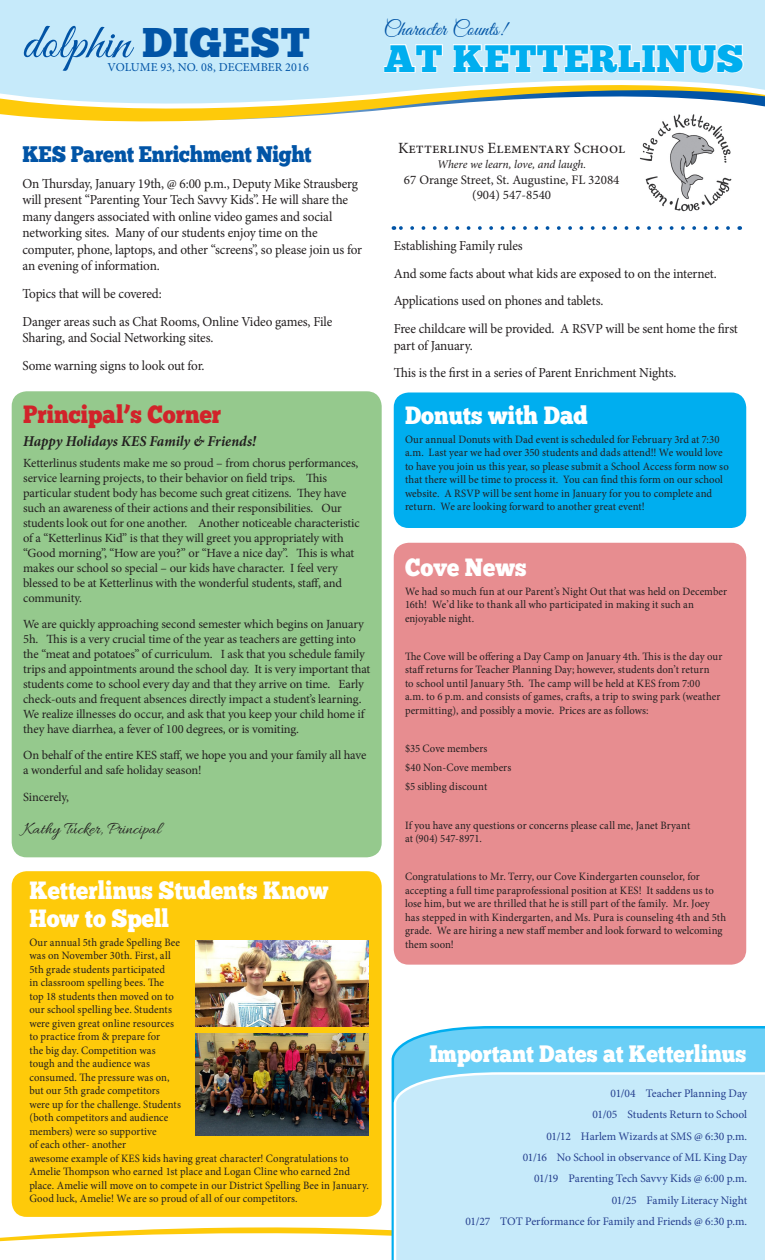
<style>
.page{position:relative;width:765px;height:1260px;background:#fff}
.page>*{position:absolute;margin:0;border:0;box-sizing:border-box;transform-origin:0 0}
.t1{font:50.12px "Great Vibes";letter-spacing:.01em;color:#0154a6}
.t2{font:41.5px "Chunk Five";letter-spacing:.02em;color:#0154a6}
.t3{font:38.25px "Chunk Five";letter-spacing:.01em;color:#00aeef}
.Article_Title{font:25px/27.5px "Chunk Five";color:#fff;scale:.9 1}
.Article_Title-2{font:25px "Chunk Five";color:#d1232a;scale:.9 1}
.Article_Title-3{font:23.75px "Chunk Five";color:#fff;scale:.9 1}
.Article_Title-4{font:22.5px "Chunk Five";letter-spacing:-.015em;color:#0154a6;scale:.9 1}
.t4{font:20.62px "Great Vibes";letter-spacing:.01em;color:#0154a6}
.t5{font:17.5px "Allura";color:#231f20}
.t6{font:15.62px "Minion Pro";color:#231f20}
.Body_Text{font:italic 700 15px "Minion Pro";color:#231f20;scale:.95 1}
.Body_Text-2{font:13.75px/16.5px "Minion Pro";letter-spacing:-.01em;color:#231f20;scale:.96 1}
.t7{font:13px "Minion Pro";color:#231f20}
.Body_Text-3{font:12.5px/15px "Minion Pro";letter-spacing:-.01em;color:#231f20}
.t8{font:12.12px "Minion Pro";letter-spacing:.01em;color:#0154a6}
.t9{font:italic 11.75px "Minion Pro";letter-spacing:-.005em;color:#231f20}
.Body_Text-4{font:11.5px "Minion Pro";letter-spacing:-.005em;color:#253f8e}
.Body_Text-5{font:11.25px/13.5px "Minion Pro";letter-spacing:.005em;color:#231f20;scale:.95 1}
</style>
<div class="page">
<svg style="left:0;top:1182px;width:390px;height:60px"></svg>
<div style="left:12px;top:391px;width:370px;height:466px;background:#95c98d;border-radius:15px"></div>
<svg style="left:390px;top:1026px;width:375px;height:234px;background:#6ccff5"></svg>
<div style="left:392px;top:1071px;width:373px;height:189px;background:#c6eafa"></div>
<div style="left:394px;top:392px;width:352px;height:136px;background:#00aeef;border-radius:15px"></div>
<div style="left:12px;top:871px;width:370px;height:346px;background:#feca0a;border-radius:15px"></div>
<div style="left:394px;top:543px;width:352px;height:422px;background:#e78d90;border-radius:15px"></div>
<svg style="left:0;top:0;width:765px;height:121px;background:#cee6e3"></svg>
<svg style="left:383px;top:43px;width:61px;height:30px"></svg>
<svg style="left:452px;top:43px;width:293px;height:31px"></svg>
<img style="left:639px;top:113px;width:93px;height:99px">
<svg style="left:393px;top:226px;width:335px;height:4px"></svg>
<img style="left:196px;top:940px;width:173px;height:86px">
<img style="left:195px;top:1033px;width:174px;height:103px">
<p class="t1" style="left:22px;top:15px;width:109px">dolphin</p>
<p class="t2" style="left:142px;top:18px;width:169px">DIGEST</p>
<p class="t8" style="left:108px;top:59px;width:203px">VOLUME 93, NO. 08, DECEMBER 2016</p>
<p class="t4" style="left:384px;top:18px;width:124px">Character Counts!</p>
<p class="t3" style="left:384px;top:36px;width:361px">AT KETTERLINUS</p>
<p class="Article_Title-4" style="left:22px;top:141px;width:323px">KES Parent Enrichment Night</p>
<p class="Body_Text-2" style="left:22px;top:175px;width:355px">On Thursday, January 19th, @ 6:00 p.m., Deputy Mike Strausberg will present “Parenting Your Tech Savvy Kids”. He will share the many dangers associated with online video games and social networking sites. Many of our students enjoy time on the computer, phone, laptops, and other “screens”, so please join us for an evening of information.</p>
<p class="Body_Text-2" style="left:22px;top:285px;width:147px">Topics that will be covered:</p>
<p class="Body_Text-2" style="left:22px;top:313px;width:324px">Danger areas such as Chat Rooms, Online Video games, File<br>Sharing, and Social Networking sites.</p>
<p class="Body_Text-2" style="left:22px;top:357px;width:191px">Some warning signs to look out for.</p>
<p class="Article_Title-2" style="left:23px;top:399px;width:222px">Principal’s Corner</p>
<p class="Body_Text" style="left:23px;top:431px;width:247px">Happy Holidays KES Family &amp; Friends!</p>
<p class="Body_Text-3" style="left:23px;top:455px;width:338px">Ketterlinus students make me so proud – from chorus performances, service learning projects, to their behavior on field trips. This particular student body has become such great citizens. They have such an awareness of their actions and their responsibilities. Our students look out for one another. Another noticeable characteristic of a “Ketterlinus Kid” is that they will greet you appropriately with “Good morning”, “How are you?” or “Have a nice day”. This is what makes our school so special – our kids have character. I feel very blessed to be at Ketterlinus with the wonderful students, staff, and community.</p>
<p class="Body_Text-3" style="left:23px;top:617px;width:349px">We are quickly approaching second semester which begins on January 5h. This is a very crucial time of the year as teachers are getting into the “meat and potatoes” of curriculum. I ask that you schedule family trips and appointments around the school day. It is very important that students come to school every day and that they arrive on time. Early check-outs and frequent absences directly impact a student’s learning.<br>We realize illnesses do occur, and ask that you keep your child home if they have diarrhea, a fever of 100 degrees, or is vomiting.</p>
<p class="Body_Text-3" style="left:23px;top:748px;width:345px">On behalf of the entire KES staff, we hope you and your family all have a wonderful and safe holiday season!</p>
<p class="Body_Text-3" style="left:23px;top:789px;width:47px">Sincerely,</p>
<p class="t5" style="left:23px;top:819px;width:139px">Kathy Tucker, Principal</p>
<p class="Article_Title" style="left:29px;top:877px;width:334px">Ketterlinus Students Know<br>How to Spell</p>
<p class="Body_Text-5" style="left:29px;top:935px;width:359px">Our annual 5th grade Spelling Bee<br>was on November 30th. First, all<br>5th grade students participated<br>in classroom spelling bees. The<br>top 18 students then moved on to<br>our school spelling bee. Students<br>were given great online resources<br>to practice from &amp; prepare for<br>the big day. Competition was<br>tough and the audience was<br>consumed. The pressure was on,<br>but our 5th grade competitors<br>were up for the challenge. Students<br>(both competitors and audience<br>members) were so supportive<br>of each other- another<br>awesome example of KES kids having great character! Congratulations to Amelie Thompson who earned 1st place and Logan Cline who earned 2nd place. Amelie will move on to compete in our District Spelling Bee in January.<br>Good luck, Amelie! We are so proud of all of our competitors.</p>
<p class="t6" style="left:398px;top:137px;width:229px">Ketterlinus Elementary School</p>
<p class="t9" style="left:437px;top:156px;width:151px">Where we learn, love, and laugh.</p>
<p class="t7" style="left:404px;top:171px;width:217px">67 Orange Street, St. Augustine, FL 32084</p>
<p class="t7" style="left:472px;top:187px;width:81px">(904) 547-8540</p>
<p class="Body_Text-2" style="left:394px;top:237px;width:136px">Establishing Family rules</p>
<p class="Body_Text-2" style="left:394px;top:265px;width:338px">And some facts about what kids are exposed to on the internet.</p>
<p class="Body_Text-2" style="left:394px;top:293px;width:220px">Applications used on phones and tablets.</p>
<p class="Body_Text-2" style="left:394px;top:321px;width:360px">Free childcare will be provided. A RSVP will be sent home the first part of January.</p>
<p class="Body_Text-2" style="left:394px;top:365px;width:296px">This is the first in a series of Parent Enrichment Nights.</p>
<p class="Article_Title" style="left:405px;top:401px;width:205px">Donuts with Dad</p>
<p class="Body_Text-5" style="left:405px;top:433px;width:342px">Our annual Donuts with Dad event is scheduled for February 3rd at 7:30 a.m. Last year we had over 350 students and dads attend!! We would love to have you join us this year, so please submit a School Access form now so that there will be time to process it. You can find this form on our school website. A RSVP will be sent home in January for you to complete and return. We are looking forward to another great event!</p>
<p class="Article_Title" style="left:405px;top:553px;width:137px">Cove News</p>
<p class="Body_Text-5" style="left:405px;top:584px;width:341px">We had so much fun at our Parent’s Night Out that was held on December<br>16th! We’d like to thank all who participated in making it such an enjoyable night.</p>
<p class="Body_Text-5" style="left:405px;top:650px;width:336px">The Cove will be offering a Day Camp on January 4th. This is the day our staff returns for Teacher Planning Day; however, students don’t return<br>to school until January 5th. The camp will be held at KES from 7:00<br>a.m. to 6 p.m. and consists of games, crafts, a trip to swing park (weather permitting), and possibly a movie. Prices are as follows:</p>
<p class="Body_Text-5" style="left:405px;top:742px;width:88px">$35 Cove members</p>
<p class="Body_Text-5" style="left:405px;top:761px;width:113px">$40 Non-Cove members</p>
<p class="Body_Text-5" style="left:405px;top:780px;width:88px">$5 sibling discount</p>
<p class="Body_Text-5" style="left:405px;top:818px;width:302px">If you have any questions or concerns please call me, Janet Bryant at (904) 547-8971.</p>
<p class="Body_Text-5" style="left:405px;top:870px;width:340px">Congratulations to Mr. Terry, our Cove Kindergarten counselor, for accepting a full time paraprofessional position at KES! It saddens us to lose him, but we are thrilled that he is still part of the family. Mr. Joey has stepped in with Kindergarten, and Ms. Pura is counseling 4th and 5th grade. We are hiring a new staff member and look forward to welcoming them soon!</p>
<p class="Article_Title-3" style="left:429px;top:1039px;width:354px">Important Dates at Ketterlinus</p>
<p class="Body_Text-4" style="left:611px;top:1085px;width:138px">01/04 Teacher Planning Day</p>
<p class="Body_Text-4" style="left:593px;top:1107px;width:156px">01/05 Students Return to School</p>
<p class="Body_Text-4" style="left:547px;top:1128px;width:202px">01/12 Harlem Wizards at SMS @ 6:30 p.m.</p>
<p class="Body_Text-4" style="left:523px;top:1150px;width:226px">01/16 No School in observance of ML King Day</p>
<p class="Body_Text-4" style="left:534px;top:1171px;width:215px">01/19 Parenting Tech Savvy Kids @ 6:00 p.m.</p>
<p class="Body_Text-4" style="left:612px;top:1193px;width:137px">01/25 Family Literacy Night</p>
<p class="Body_Text-4" style="left:466px;top:1214px;width:283px">01/27 TOT Performance for Family and Friends @ 6:30 p.m.</p>
</div>
